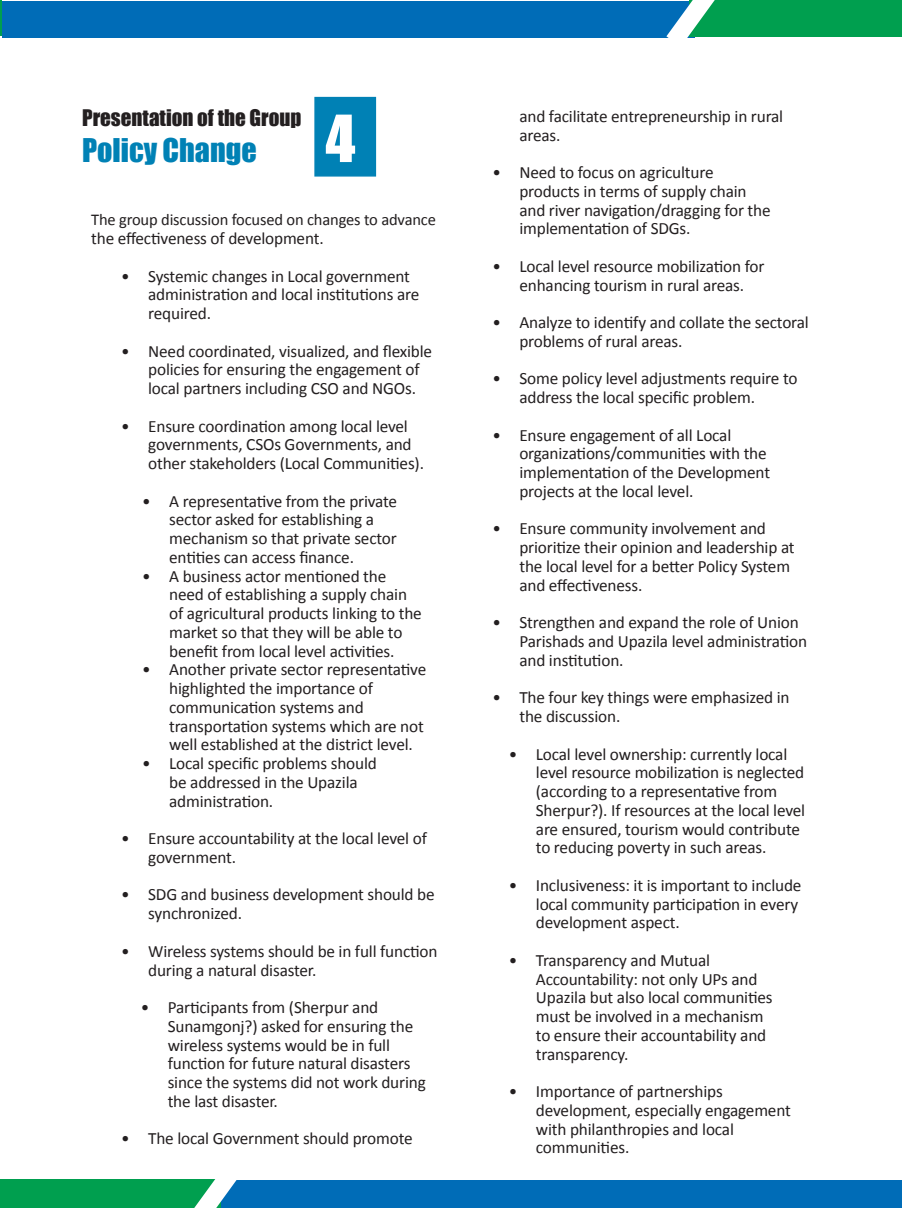
<style>
.page{position:relative;width:902px;height:1208px;background:#fff}
.page>*{position:absolute;margin:0;border:0;box-sizing:border-box;transform-origin:0 0}
.t1{font:60px "Impact";color:#fff}
.t2{font:30px "Impact";color:#0081b5}
.t3{font:21px "Impact";color:#231f20}
.t4{font:17.25px/18.8px "Calibri";letter-spacing:-.01em;color:#231f20}
.t5{font:16.5px "Calibri";letter-spacing:-.01em;color:#231f20}
</style>
<div class="page">
<hr style="left:0;top:0;width:2px;height:36px;background:#009f4f">
<div style="left:2px;top:1px;width:692px;height:37px;background:#006cb7"></div>
<div style="left:689px;top:0;width:212px;height:37px;background:#009f4f"></div>
<svg style="left:666px;top:0;width:48px;height:38px"></svg>
<div style="left:188px;top:1180px;width:713px;height:28px;background:#006cb7"></div>
<div style="left:0;top:1179px;width:220px;height:29px;background:#009f4f"></div>
<svg style="left:194px;top:1179px;width:42px;height:29px"></svg>
<div style="left:314px;top:97px;width:62px;height:80px;background:#0081b5;border:2px solid #0081b5"></div>
<p class="t3" style="left:82px;top:101px;width:220px">Presentation of the Group</p>
<p class="t2" style="left:82px;top:127px;width:176px">Policy Change</p>
<p class="t1" style="left:325px;top:92px;width:31px">4</p>
<p class="t5" style="left:91px;top:209px;width:346px">The group discussion focused on changes to advance</p>
<p class="t4" style="left:91px;top:228px;width:234px">the effectiveness of development.</p>
<p class="t4" style="left:148px;top:265px;width:273px;text-indent:-27px">• Systemic changes in Local government administration and local institutions are required.</p>
<p class="t4" style="left:148px;top:340px;width:285px;text-indent:-27px">• Need coordinated, visualized, and flexible policies for ensuring the engagement of local partners including CSO and NGOs.</p>
<p class="t4" style="left:148px;top:415px;width:277px;text-indent:-27px">• Ensure coordination among local level governments, CSOs Governments, and other stakeholders (Local Communities).</p>
<p class="t4" style="left:169px;top:490px;width:229px;text-indent:-27px">• A representative from the private sector asked for establishing a mechanism so that private sector entities can access finance.</p>
<p class="t4" style="left:169px;top:565px;width:254px;text-indent:-27px">• A business actor mentioned the need of establishing a supply chain of agricultural products linking to the market so that they will be able to benefit from local level activities.</p>
<p class="t4" style="left:169px;top:659px;width:258px;text-indent:-27px">• Another private sector representative highlighted the importance of communication systems and transportation systems which are not well established at the district level.</p>
<p class="t4" style="left:169px;top:753px;width:209px;text-indent:-27px">• Local specific problems should be addressed in the Upazila administration.</p>
<p class="t4" style="left:148px;top:828px;width:280px;text-indent:-27px">• Ensure accountability at the local level of government.</p>
<p class="t4" style="left:148px;top:884px;width:288px;text-indent:-27px">• SDG and business development should be synchronized.</p>
<p class="t4" style="left:148px;top:940px;width:291px;text-indent:-27px">• Wireless systems should be in full function during a natural disaster.</p>
<p class="t4" style="left:168px;top:997px;width:259px;text-indent:-27px">• Participants from (Sherpur and<br>Sunamgonj?) asked for ensuring the wireless systems would be in full function for future natural disasters since the systems did not work during the last disaster.</p>
<p class="t4" style="left:121px;top:1128px;width:293px">• The local Government should promote</p>
<p class="t4" style="left:519px;top:106px;width:265px">and facilitate entrepreneurship in rural areas.</p>
<p class="t4" style="left:519px;top:162px;width:253px;text-indent:-27px">• Need to focus on agriculture products in terms of supply chain and river navigation/dragging for the implementation of SDGs.</p>
<p class="t4" style="left:492px;top:256px;width:273px;text-align:center">• Local level resource mobilization for enhancing tourism in rural areas.</p>
<p class="t4" style="left:519px;top:312px;width:291px;text-indent:-27px">• Analyze to identify and collate the sectoral problems of rural areas.</p>
<p class="t4" style="left:519px;top:368px;width:280px;text-indent:-27px">• Some policy level adjustments require to address the local specific problem.</p>
<p class="t4" style="left:519px;top:425px;width:252px;text-indent:-27px">• Ensure engagement of all Local organizations/communities with the implementation of the Development projects at the local level.</p>
<p class="t4" style="left:519px;top:518px;width:277px;text-indent:-27px">• Ensure community involvement and prioritize their opinion and leadership at the local level for a better Policy System and effectiveness.</p>
<p class="t4" style="left:519px;top:612px;width:289px;text-indent:-27px">• Strengthen and expand the role of Union<br>Parishads and Upazila level administration and institution.</p>
<p class="t4" style="left:519px;top:687px;width:272px;text-indent:-27px">• The four key things were emphasized in the discussion.</p>
<p class="t4" style="left:536px;top:743px;width:271px;text-indent:-27px">• Local level ownership: currently local level resource mobilization is neglected (according to a representative from Sherpur?). If resources at the local level are ensured, tourism would contribute to reducing poverty in such areas.</p>
<p class="t4" style="left:536px;top:875px;width:267px;text-indent:-27px">• Inclusiveness: it is important to include local community participation in every development aspect.</p>
<p class="t4" style="left:536px;top:950px;width:238px;text-indent:-27px">• Transparency and Mutual<br>Accountability: not only UPs and<br>Upazila but also local communities must be involved in a mechanism to ensure their accountability and transparency.</p>
<p class="t4" style="left:536px;top:1081px;width:256px;text-indent:-27px">• Importance of partnerships development, especially engagement with philanthropies and local communities.</p>
</div>
